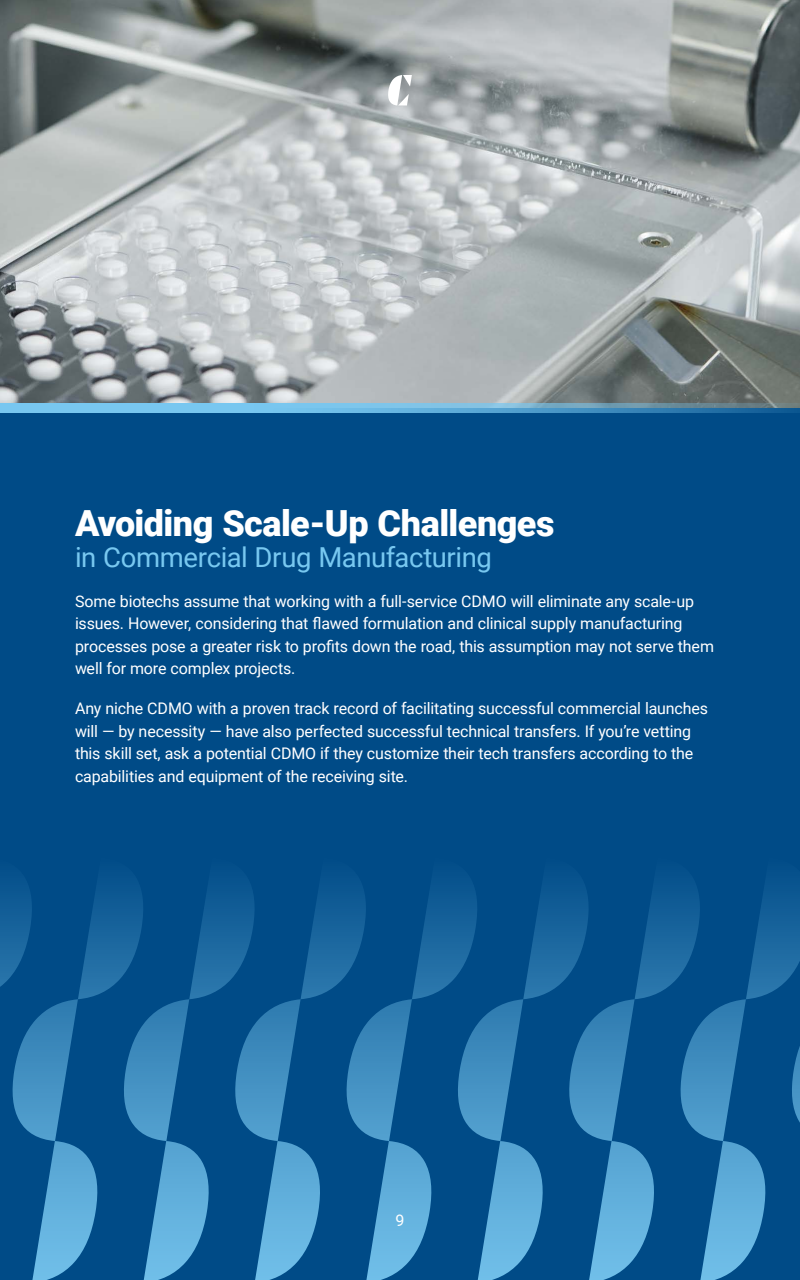
<style>
.page{position:relative;width:800px;height:1280px;background:#004b87}
.page>*{position:absolute;margin:0;border:0;box-sizing:border-box;transform-origin:0 0}
.t1{font:900 36px "Roboto";letter-spacing:-.015em;color:#fff}
.t2{font:27.5px "Roboto";letter-spacing:-.015em;color:#78c8f0}
.t3{font:16px/22.5px "Roboto";letter-spacing:-.01em;color:#fff}
</style>
<div class="page">
<img style="left:0;top:0;width:800px;height:403px">
<svg style="left:388px;top:75px;width:24px;height:31px"></svg>
<svg style="left:0;top:887px;width:800px;height:393px"></svg>
<svg style="left:0;top:403px;width:800px;height:9px;background:#6aaed3"></svg>
<h1 class="t1" style="left:75px;top:498px;width:481px">Avoiding Scale-Up Challenges</h1>
<h2 class="t2" style="left:75px;top:538px;width:418px">in Commercial Drug Manufacturing</h2>
<p class="t3" style="left:75px;top:589px;width:641px">Some biotechs assume that working with a full-service CDMO will eliminate any scale-up issues. However, considering that flawed formulation and clinical supply manufacturing processes pose a greater risk to profits down the road, this assumption may not serve them well for more complex projects.</p>
<p class="t3" style="left:75px;top:697px;width:635px">Any niche CDMO with a proven track record of facilitating successful commercial launches will — by necessity — have also perfected successful technical transfers. If you’re vetting this skill set, ask a potential CDMO if they customize their tech transfers according to the capabilities and equipment of the receiving site.</p>
<p class="t3" style="left:396px;top:1208px;width:10px">9</p>
</div>
